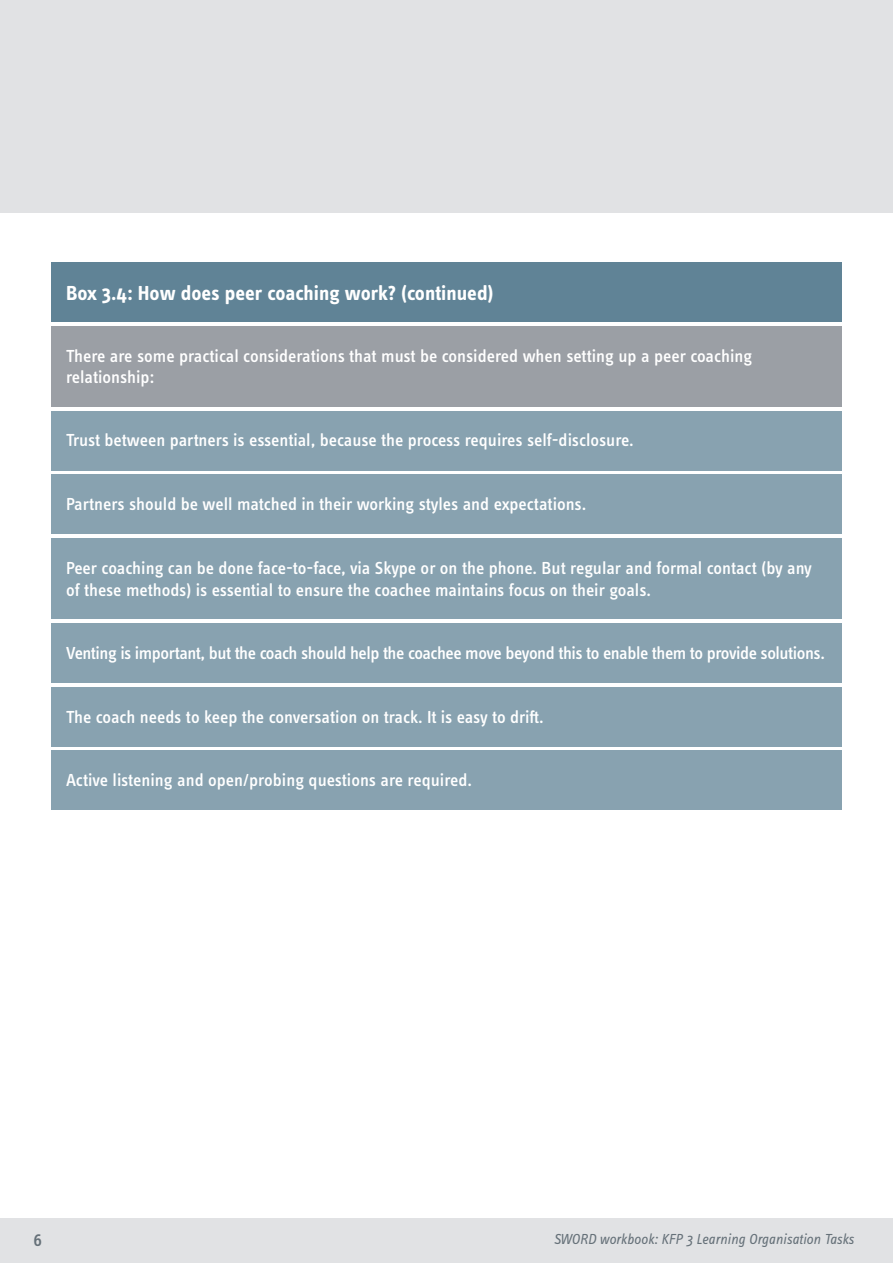
<style>
.page{position:relative;width:893px;height:1263px;background:#fff}
.page>*{position:absolute;margin:0;border:0;box-sizing:border-box;transform-origin:0 0}
.PSDP_PT_Diagram_Head{font:700 21px "Info Text Pro";color:#fff}
.PSDP_PT_Diagram_Head-2{font:500 18px/21.6px "Info Text Pro";letter-spacing:-.005em;color:#fff}
.PSDP_PT_Diagram_Head-3{font:500 18px "Info Text Pro";letter-spacing:-.025em;color:#fff}
.t1{font:500 18px "Info Text Pro";color:#667179}
.t2{font:italic 15px "Info Text Pro";color:#667179}
</style>
<div class="page">
<div style="left:0;top:1218px;width:893px;height:45px;background:#e1e2e4"></div>
<div style="left:0;top:0;width:893px;height:213px;background:#e1e2e4"></div>
<div style="left:51px;top:262px;width:791px;height:60px;background:#608396"></div>
<div style="left:51px;top:326px;width:791px;height:81px;background:#9b9fa5"></div>
<div style="left:51px;top:411px;width:791px;height:59px;background:#88a2b0"></div>
<div style="left:51px;top:475px;width:791px;height:59px;background:#88a2b0"></div>
<div style="left:51px;top:538px;width:791px;height:81px;background:#88a2b0"></div>
<div style="left:51px;top:623px;width:791px;height:60px;background:#88a2b0"></div>
<div style="left:51px;top:687px;width:791px;height:60px;background:#88a2b0"></div>
<div style="left:51px;top:750px;width:791px;height:60px;background:#88a2b0"></div>
<p class="PSDP_PT_Diagram_Head" style="left:66px;top:281px;width:429px">Box 3.4: How does peer coaching work? (continued)</p>
<p class="PSDP_PT_Diagram_Head-2" style="left:66px;top:344px;width:688px">There are some practical considerations that must be considered when setting up a peer coaching relationship:</p>
<p class="PSDP_PT_Diagram_Head-2" style="left:66px;top:429px;width:569px">Trust between partners is essential, because the process requires self-disclosure.</p>
<p class="PSDP_PT_Diagram_Head-2" style="left:66px;top:493px;width:522px">Partners should be well matched in their working styles and expectations.</p>
<p class="PSDP_PT_Diagram_Head-2" style="left:66px;top:557px;width:747px">Peer coaching can be done face-to-face, via Skype or on the phone. But regular and formal contact (by any of these methods) is essential to ensure the coachee maintains focus on their goals.</p>
<p class="PSDP_PT_Diagram_Head-3" style="left:66px;top:642px;width:760px">Venting is important, but the coach should help the coachee move beyond this to enable them to provide solutions.</p>
<p class="PSDP_PT_Diagram_Head-2" style="left:66px;top:705px;width:479px">The coach needs to keep the conversation on track. It is easy to drift.</p>
<p class="PSDP_PT_Diagram_Head-2" style="left:66px;top:768px;width:408px">Active listening and open/probing questions are required.</p>
<p class="t1" style="left:34px;top:1229px;width:10px">6</p>
<p class="t2" style="left:554px;top:1230px;width:317px">SWORD workbook: KFP 3 Learning Organisation Tasks <sup>6</sup></p>
</div>
